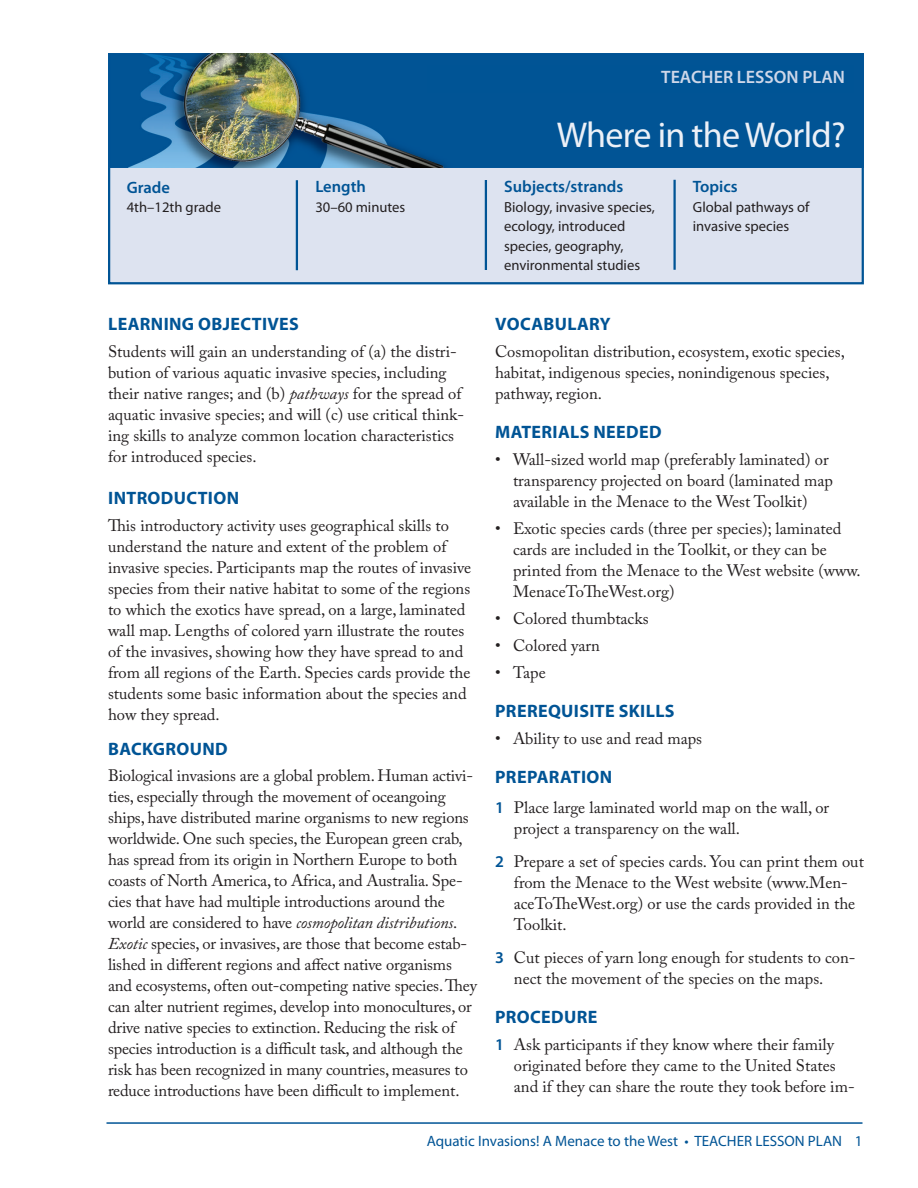
<style>
.page{position:relative;width:918px;height:1188px;background:#fff}
.page>*{position:absolute;margin:0;border:0;box-sizing:border-box;transform-origin:0 0}
.t1{font:36px "Myriad Pro";letter-spacing:-.02em;color:#ecf0f7}
.Heading_1_-_caps{font:700 18px "Myriad Pro";letter-spacing:.02em;color:#005495}
.t2{font:600 18px "Myriad Pro";color:#ced7e9}
.text_-_caslon{font:700 18px "Myriad Pro";letter-spacing:.02em;color:#005495}
.text_-_caslon-2{font:16.5px/21px "Adobe Caslon Pro";color:#231f20}
.boxed_title{font:600 16.5px "Myriad Pro";color:#005495}
.t3{font:15px "Myriad Pro";color:#005495}
.boxed_text{font:14.7px/19.5px "Myriad Pro";color:#231f20}
.s1{font-style:italic}
.s2{font-family:"Myriad Pro";font-weight:600;color:#005495}
</style>
<div class="page">
<div style="left:108px;top:165px;width:756px;height:119px;background:#dde3f0;border:2px solid #005495"></div>
<hr style="left:106px;top:1122px;width:756px;height:2px;background:#005495">
<img style="left:108px;top:54px;width:756px;height:113px">
<div style="left:427px;top:66px;width:427px;height:27px;background:#005495"></div>
<hr style="left:485px;top:180px;width:2px;height:90px;background:#005495">
<hr style="left:673px;top:180px;width:3px;height:90px;background:#005495">
<hr style="left:296px;top:180px;width:2px;height:90px;background:#005495">
<p class="boxed_title" style="left:127px;top:177px;width:45px">Grade</p>
<p class="boxed_text" style="left:127px;top:197px;width:96px">4th–12th grade</p>
<p class="boxed_title" style="left:315px;top:176px;width:52px">Length</p>
<p class="boxed_text" style="left:315px;top:197px;width:92px">30–60 minutes</p>
<p class="t2" style="left:661px;top:66px;width:185px">TEACHER LESSON PLAN</p>
<p class="t1" style="left:557px;top:113px;width:291px">Where in the World?</p>
<p class="boxed_title" style="left:504px;top:176px;width:121px">Subjects/strands</p>
<p class="boxed_text" style="left:504px;top:197px;width:152px">Biology, invasive species, ecology, introduced species, geography, environmental studies</p>
<p class="boxed_title" style="left:693px;top:176px;width:46px">Topics</p>
<p class="boxed_text" style="left:693px;top:197px;width:118px">Global pathways of invasive species</p>
<p class="Heading_1_-_caps" style="left:108px;top:312px;width:192px">LEARNING OBJECTIVES</p>
<p class="text_-_caslon-2" style="left:108px;top:341px;width:358px">Students will gain an understanding of (a) the distri&shy;bution of various aquatic invasive species, including their native ranges; and (b) <span class="s1">pathways</span> for the spread of aquatic invasive species; and will (c) use critical think&shy;ing skills to analyze common location characteristics for introduced species.</p>
<p class="text_-_caslon" style="left:108px;top:486px;width:132px">INTRODUCTION</p>
<p class="text_-_caslon-2" style="left:108px;top:515px;width:365px">This introductory activity uses geographical skills to understand the nature and extent of the problem of invasive species. Participants map the routes of invasive species from their native habitat to some of the regions to which the exotics have spread, on a large, laminated wall map. Lengths of colored yarn illustrate the routes of the invasives, showing how they have spread to and from all regions of the Earth. Species cards provide the students some basic information about the species and how they spread.</p>
<p class="Heading_1_-_caps" style="left:108px;top:737px;width:121px">BACKGROUND</p>
<p class="text_-_caslon-2" style="left:108px;top:765px;width:371px">Biological invasions are a global problem. Human activi&shy;ties, especially through the movement of oceangoing ships, have distributed marine organisms to new regions worldwide. One such species, the European green crab, has spread from its origin in Northern Europe to both coasts of North America, to Africa, and Australia. Spe&shy;cies that have had multiple introductions around the world are considered to have <span class="s1">cosmopolitan distributions</span>.<br><span class="s1">Exotic</span> species, or invasives, are those that become estab&shy;lished in different regions and affect native organisms and ecosystems, often out-competing native species. They can alter nutrient regimes, develop into monocultures, or drive native species to extinction. Reducing the risk of species introduction is a difficult task, and although the risk has been recognized in many countries, measures to reduce introductions have been difficult to implement.</p>
<p class="Heading_1_-_caps" style="left:495px;top:312px;width:117px">VOCABULARY</p>
<p class="text_-_caslon-2" style="left:495px;top:341px;width:351px">Cosmopolitan distribution, ecosystem, exotic species, habitat, indigenous species, nonindigenous species, pathway, region.</p>
<p class="Heading_1_-_caps" style="left:495px;top:420px;width:168px">MATERIALS NEEDED</p>
<p class="text_-_caslon-2" style="left:513px;top:449px;width:322px;text-indent:-18px">• Wall-sized world map (preferably laminated) or transparency projected on board (laminated map available in the Menace to the West Toolkit)</p>
<p class="text_-_caslon-2" style="left:513px;top:518px;width:349px;text-indent:-18px">• Exotic species cards (three per species); laminated cards are included in the Toolkit, or they can be printed from the Menace to the West website (www.<br>MenaceToTheWest.org)</p>
<p class="text_-_caslon-2" style="left:495px;top:608px;width:155px">• Colored thumbtacks</p>
<p class="text_-_caslon-2" style="left:495px;top:635px;width:106px">• Colored yarn</p>
<p class="text_-_caslon-2" style="left:495px;top:662px;width:52px">• Tape</p>
<p class="Heading_1_-_caps" style="left:495px;top:699px;width:181px">PREREQUISITE SKILLS</p>
<p class="text_-_caslon-2" style="left:495px;top:728px;width:209px">• Ability to use and read maps</p>
<p class="Heading_1_-_caps" style="left:495px;top:765px;width:118px">PREPARATION</p>
<p class="text_-_caslon-2" style="left:514px;top:797px;width:317px;text-indent:-19px"><span class="s2">1</span> Place large laminated world map on the wall, or project a transparency on the wall.</p>
<p class="text_-_caslon-2" style="left:514px;top:851px;width:352px;text-indent:-19px"><span class="s2">2</span> Prepare a set of species cards. You can print them out from the Menace to the West website (www.Men&shy;aceToTheWest.org) or use the cards provided in the Toolkit.</p>
<p class="text_-_caslon-2" style="left:514px;top:947px;width:343px;text-indent:-19px"><span class="s2">3</span> Cut pieces of yarn long enough for students to con&shy;nect the movement of the species on the maps.</p>
<p class="Heading_1_-_caps" style="left:495px;top:1005px;width:104px">PROCEDURE</p>
<p class="text_-_caslon-2" style="left:514px;top:1034px;width:342px;text-indent:-19px"><span class="s2">1</span> Ask participants if they know where their family originated before they came to the United States and if they can share the route they took before im-</p>
<p class="t3" style="left:427px;top:1131px;width:437px">Aquatic Invasions! A Menace to the West • TEACHER LESSON PLAN 1</p>
</div>
